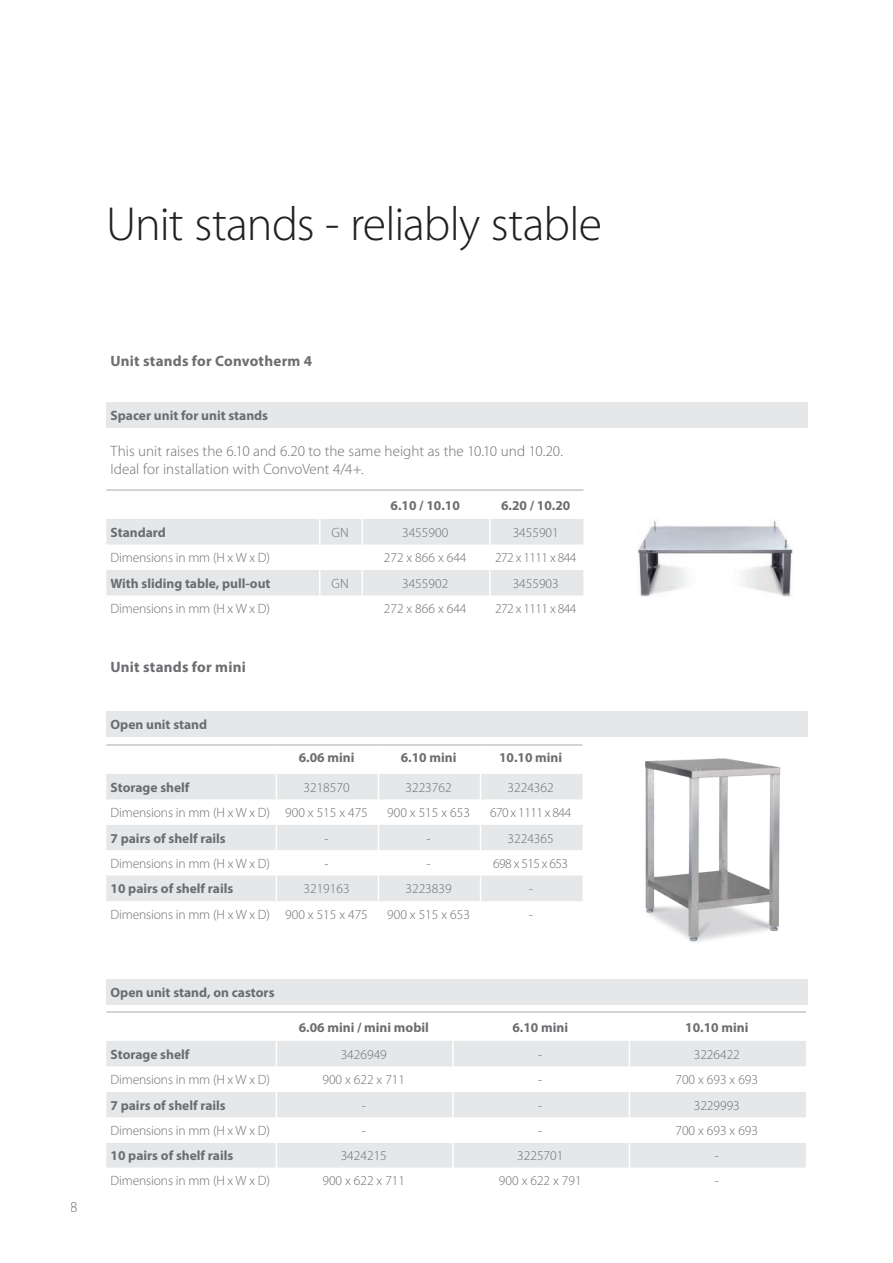
<style>
.page{position:relative;width:893px;height:1263px;background:#fff}
.page>*{position:absolute;margin:0;border:0;box-sizing:border-box;transform-origin:0 0}
.t1{font:300 48px "Myriad Pro";letter-spacing:-.015em;color:#231f20}
.t2{font:300 15px/18px "Myriad Pro";letter-spacing:.005em;color:#6c6d70}
.t3{font:700 15px "Myriad Pro";letter-spacing:.015em;color:#6c6d70}
.t4{font:300 13.5px "Myriad Pro";color:#6c6d70}
.t5{font:700 13.5px "Myriad Pro";color:#6c6d70}
.t6{font:300 13.5px "Myriad Pro";letter-spacing:-.04em;color:#6c6d70}
</style>
<div class="page">
<img style="left:645px;top:757px;width:136px;height:185px">
<img style="left:637px;top:520px;width:156px;height:77px">
<div style="left:106px;top:402px;width:702px;height:25px;background:#e6e7e9"></div>
<svg style="left:107px;top:595px;width:476px;height:1px"></svg>
<hr style="left:106px;top:490px;width:214px;height:1px;background:#a8a9ad">
<hr style="left:320px;top:490px;width:42px;height:1px;background:#a8a9ad">
<hr style="left:362px;top:490px;width:128px;height:1px;background:#a8a9ad">
<hr style="left:490px;top:490px;width:93px;height:1px;background:#a8a9ad">
<svg style="left:106px;top:519px;width:477px;height:76px"></svg>
<hr style="left:106px;top:1011px;width:170px;height:1px;background:#a8a9ad">
<hr style="left:276px;top:1011px;width:177px;height:1px;background:#a8a9ad">
<hr style="left:453px;top:1011px;width:176px;height:1px;background:#a8a9ad">
<hr style="left:629px;top:1011px;width:177px;height:1px;background:#a8a9ad">
<svg style="left:106px;top:1012px;width:700px;height:156px"></svg>
<hr style="left:452px;top:1167px;width:2px;height:25px;background:#fff">
<div style="left:106px;top:711px;width:702px;height:26px;background:#e6e7e9"></div>
<div style="left:106px;top:979px;width:702px;height:26px;background:#e6e7e9"></div>
<svg style="left:106px;top:774px;width:477px;height:127px;fill:#e6e7e9"></svg>
<hr style="left:106px;top:745px;width:170px;height:1px;background:#a8a9ad">
<hr style="left:276px;top:745px;width:102px;height:1px;background:#a8a9ad">
<hr style="left:378px;top:745px;width:102px;height:1px;background:#a8a9ad">
<hr style="left:480px;top:745px;width:103px;height:1px;background:#a8a9ad">
<svg style="left:480px;top:774px;width:1px;height:25px"></svg>
<svg style="left:480px;top:825px;width:1px;height:25px"></svg>
<svg style="left:480px;top:876px;width:1px;height:25px"></svg>
<svg style="left:276px;top:774px;width:1px;height:25px"></svg>
<svg style="left:378px;top:774px;width:1px;height:25px"></svg>
<svg style="left:276px;top:825px;width:1px;height:25px"></svg>
<svg style="left:378px;top:825px;width:1px;height:25px"></svg>
<svg style="left:276px;top:876px;width:1px;height:25px"></svg>
<svg style="left:378px;top:876px;width:1px;height:25px"></svg>
<h1 class="t1" style="left:106px;top:195px;width:497px">Unit stands - reliably stable</h1>
<p class="t2" style="left:71px;top:1197px;width:9px">8</p>
<p class="t3" style="left:111px;top:351px;width:203px">Unit stands for Convotherm 4</p>
<p class="t5" style="left:111px;top:407px;width:159px">Spacer unit for unit stands</p>
<p class="t2" style="left:111px;top:441px;width:454px">This unit raises the 6.10 and 6.20 to the same height as the 10.10 und 10.20.<br>Ideal for installation with ConvoVent 4/4+.</p>
<p class="t5" style="left:390px;top:496px;width:71px">6.10 / 10.10</p>
<p class="t5" style="left:501px;top:496px;width:71px">6.20 / 10.20</p>
<p class="t5" style="left:111px;top:523px;width:57px">Standard</p>
<p class="t4" style="left:332px;top:524px;width:19px">GN</p>
<p class="t4" style="left:402px;top:524px;width:48px">3455900</p>
<p class="t4" style="left:513px;top:524px;width:48px">3455901</p>
<p class="t4" style="left:111px;top:550px;width:161px">Dimensions in mm (H x W x D)</p>
<p class="t4" style="left:384px;top:550px;width:84px">272 x 866 x 644</p>
<p class="t6" style="left:495px;top:550px;width:83px">272 x 1111 x 844</p>
<p class="t5" style="left:111px;top:574px;width:162px">With sliding table, pull-out</p>
<p class="t4" style="left:332px;top:575px;width:19px">GN</p>
<p class="t4" style="left:402px;top:575px;width:48px">3455902</p>
<p class="t4" style="left:513px;top:575px;width:48px">3455903</p>
<p class="t4" style="left:111px;top:601px;width:161px">Dimensions in mm (H x W x D)</p>
<p class="t4" style="left:384px;top:601px;width:84px">272 x 866 x 644</p>
<p class="t6" style="left:495px;top:601px;width:83px">272 x 1111 x 844</p>
<p class="t3" style="left:111px;top:657px;width:137px">Unit stands for mini</p>
<p class="t5" style="left:111px;top:716px;width:98px">Open unit stand</p>
<p class="t5" style="left:299px;top:748px;width:57px">6.06 mini</p>
<p class="t5" style="left:401px;top:748px;width:57px">6.10 mini</p>
<p class="t5" style="left:499px;top:748px;width:65px">10.10 mini</p>
<p class="t5" style="left:111px;top:778px;width:80px">Storage shelf</p>
<p class="t4" style="left:303px;top:779px;width:48px">3218570</p>
<p class="t4" style="left:406px;top:779px;width:48px">3223762</p>
<p class="t4" style="left:508px;top:779px;width:48px">3224362</p>
<p class="t4" style="left:111px;top:804px;width:259px">Dimensions in mm (H x W x D) 900 x 515 x 475</p>
<p class="t4" style="left:387px;top:804px;width:84px">900 x 515 x 653</p>
<p class="t6" style="left:490px;top:804px;width:83px">670 x 1111 x 844</p>
<p class="t5" style="left:111px;top:829px;width:117px">7 pairs of shelf rails</p>
<p class="t4" style="left:325px;top:830px;width:6px">-</p>
<p class="t4" style="left:427px;top:830px;width:6px">-</p>
<p class="t4" style="left:508px;top:830px;width:48px">3224365</p>
<p class="t4" style="left:111px;top:855px;width:161px">Dimensions in mm (H x W x D)</p>
<p class="t4" style="left:325px;top:855px;width:6px">-</p>
<p class="t4" style="left:427px;top:855px;width:6px">-</p>
<p class="t6" style="left:493px;top:855px;width:77px">698 x 515 x 653</p>
<p class="t5" style="left:111px;top:880px;width:124px">10 pairs of shelf rails</p>
<p class="t4" style="left:303px;top:881px;width:48px">3219163</p>
<p class="t4" style="left:406px;top:881px;width:48px">3223839</p>
<p class="t4" style="left:529px;top:881px;width:6px">-</p>
<p class="t4" style="left:111px;top:906px;width:259px">Dimensions in mm (H x W x D) 900 x 515 x 475</p>
<p class="t4" style="left:387px;top:906px;width:84px">900 x 515 x 653</p>
<p class="t4" style="left:529px;top:906px;width:6px">-</p>
<p class="t5" style="left:111px;top:984px;width:166px">Open unit stand, on castors</p>
<p class="t5" style="left:299px;top:1018px;width:132px">6.06 mini / mini mobil</p>
<p class="t5" style="left:512px;top:1018px;width:57px">6.10 mini</p>
<p class="t5" style="left:685px;top:1018px;width:65px">10.10 mini</p>
<p class="t5" style="left:111px;top:1045px;width:80px">Storage shelf</p>
<p class="t4" style="left:341px;top:1046px;width:48px">3426949</p>
<p class="t4" style="left:538px;top:1046px;width:6px">-</p>
<p class="t4" style="left:694px;top:1046px;width:48px">3226422</p>
<p class="t4" style="left:111px;top:1071px;width:161px">Dimensions in mm (H x W x D)</p>
<p class="t4" style="left:322px;top:1071px;width:84px">900 x 622 x 711</p>
<p class="t4" style="left:538px;top:1071px;width:6px">-</p>
<p class="t4" style="left:675px;top:1071px;width:84px">700 x 693 x 693</p>
<p class="t5" style="left:111px;top:1096px;width:117px">7 pairs of shelf rails</p>
<p class="t4" style="left:362px;top:1097px;width:6px">-</p>
<p class="t4" style="left:538px;top:1097px;width:6px">-</p>
<p class="t4" style="left:694px;top:1097px;width:48px">3229993</p>
<p class="t4" style="left:111px;top:1122px;width:161px">Dimensions in mm (H x W x D)</p>
<p class="t4" style="left:362px;top:1122px;width:6px">-</p>
<p class="t4" style="left:538px;top:1122px;width:6px">-</p>
<p class="t4" style="left:675px;top:1122px;width:84px">700 x 693 x 693</p>
<p class="t5" style="left:111px;top:1147px;width:124px">10 pairs of shelf rails</p>
<p class="t4" style="left:341px;top:1148px;width:48px">3424215</p>
<p class="t4" style="left:517px;top:1148px;width:48px">3225701</p>
<p class="t4" style="left:715px;top:1148px;width:6px">-</p>
<p class="t4" style="left:111px;top:1172px;width:161px">Dimensions in mm (H x W x D)</p>
<p class="t4" style="left:322px;top:1172px;width:84px">900 x 622 x 711</p>
<p class="t4" style="left:499px;top:1172px;width:84px">900 x 622 x 791</p>
<p class="t4" style="left:715px;top:1172px;width:6px">-</p>
</div>
